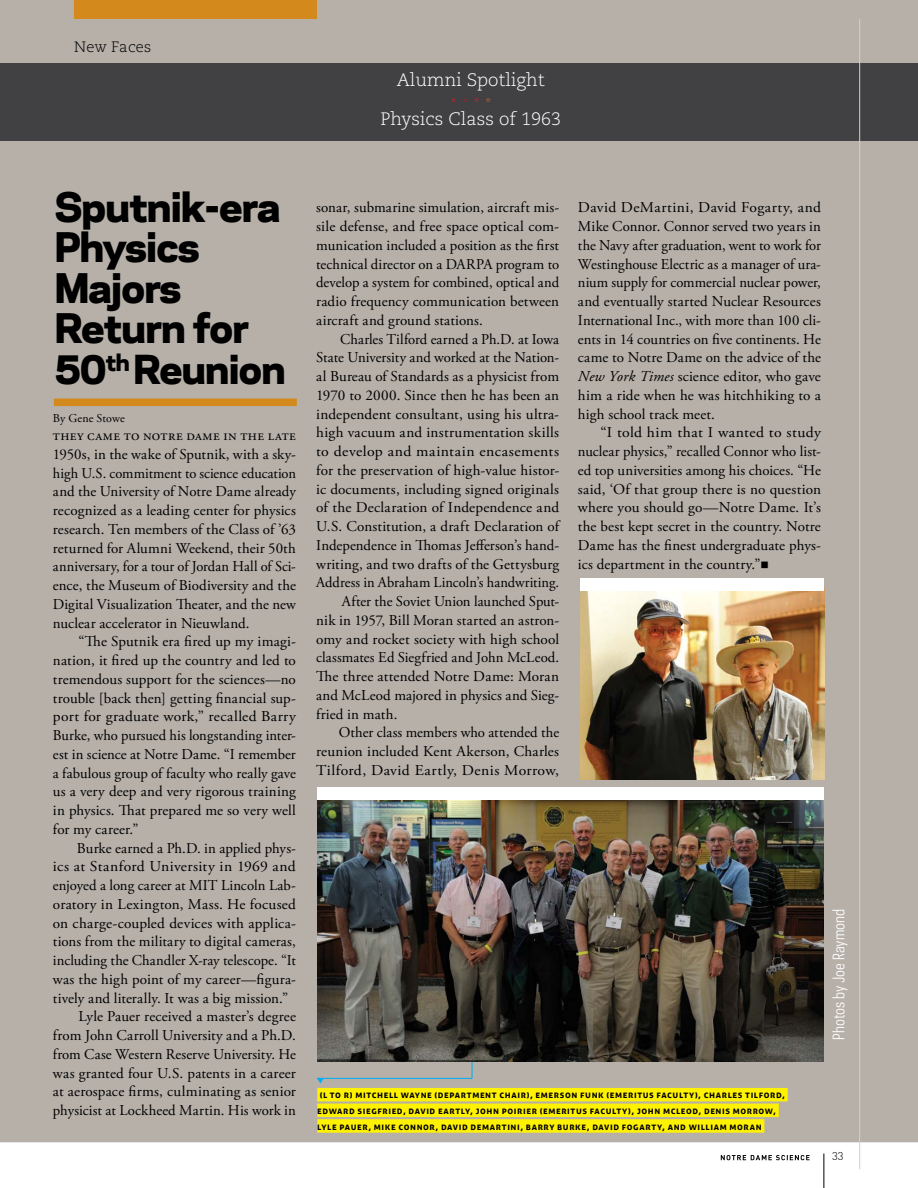
<style>
.page{position:relative;width:918px;height:1188px;background:#fff}
.page>*{position:absolute;margin:0;border:0;box-sizing:border-box;transform-origin:0 0}
.t1{font:800 38.25px/40.5px "Galaxie Polaris";letter-spacing:-.02em;color:#000}
.t2{font:800 37.5px "Galaxie Polaris";letter-spacing:-.02em;color:#000}
.t3{font:300 18px "Caecilia LT Std";color:#fff}
.t4{font:15px/18.8px "Adobe Garamond Pro";letter-spacing:.005em;color:#000;text-align:justify}
.t5{font:15px/18.8px "Adobe Garamond Pro";letter-spacing:.005em;color:#000;text-align:justify;scale:1.04 1}
.t6{font:15px/18.8px "Adobe Garamond Pro";letter-spacing:.005em;color:#000;text-align:justify;scale:1.05 1}
.t7{font:15px "Adobe Garamond Pro";letter-spacing:.005em;color:#000;scale:.96 1}
.t8{font:15px "Adobe Garamond Pro";letter-spacing:.025em;color:#000;scale:1.05 1}
.t9{font:15px "Galaxie Polaris Condensed";letter-spacing:.01em;color:#fff}
.t10{font:300 15px "Caecilia LT Std";letter-spacing:.01em;color:#000}
.t11{font:12px "Adobe Garamond Pro";letter-spacing:.005em;color:#000}
.t12{font:300 11.25px "Aller";color:#ed1d24}
.t13{font:300 11.25px "DIN";color:#000}
.t14{font:700 9.75px/15.6px "Aller";letter-spacing:.06em;color:#000}
.s1{color:#ae1f25}
.s2{color:#f2682c}
.s3{font-style:italic}
</style>
<div class="page">
<svg style="left:721px;top:1155px;width:89px;height:5px"></svg>
<hr style="left:824px;top:1154px;width:1px;height:34px;background:#000">
<div style="left:0;top:0;width:918px;height:1142px;background:#b6b0a9"></div>
<div style="left:317px;top:1088px;width:471px;height:13px;background:#fff200"></div>
<div style="left:317px;top:1104px;width:462px;height:13px;background:#fff200"></div>
<div style="left:317px;top:1119px;width:447px;height:14px;background:#fff200"></div>
<div style="left:0;top:63px;width:918px;height:78px;background:#414042"></div>
<hr style="left:859px;top:19px;width:1px;height:1150px;background:#d8cfc6">
<div style="left:54px;top:399px;width:243px;height:7px;background:#d4891c"></div>
<svg style="left:317px;top:1078px;width:7px;height:5px"></svg>
<hr style="left:318px;top:1078px;width:154px;height:1px;background:#00aeef">
<svg style="left:472px;top:1061px;width:1px;height:17px"></svg>
<img style="left:317px;top:800px;width:507px;height:261px">
<div style="left:74px;top:0;width:243px;height:19px;background:#d4891c"></div>
<div style="left:317px;top:787px;width:507px;height:13px;background:#fff"></div>
<img style="left:580px;top:591px;width:244px;height:189px">
<div style="left:580px;top:578px;width:244px;height:13px;background:#fff"></div>
<p class="t10" style="left:74px;top:38px;width:79px">New Faces</p>
<p class="t3" style="left:397px;top:69px;width:149px">Alumni Spotlight</p>
<p class="t12" style="left:451px;top:95px;width:42px">*<span class="s1">*</span>*<span class="s2">*</span></p>
<p class="t3" style="left:380px;top:109px;width:182px">Physics Class of 1963</p>
<h1 class="t1" style="left:55px;top:183px;width:227px">Sputnik-era<br>Physics<br>Majors<br>Return for</h1>
<h2 class="t2" style="left:55px;top:338px;width:232px">50<sup>th</sup> Reunion</h2>
<p class="t11" style="left:53px;top:411px;width:73px">By Gene Stowe</p>
<p class="t4" style="left:53px;top:427px;width:245px">they came to notre dame in the late 1950s, in the wake of Sputnik, with a sky&shy;high U.S. commitment to science education and the University of Notre Dame already recognized as a leading center for physics research. Ten members of the Class of ’63 returned for Alumni Weekend, their 50th anniversary, for a tour of Jordan Hall of Sci&shy;ence, the Museum of Biodiversity and the Digital Visualization Theater, and the new nuclear accelerator in Nieuwland.</p>
<p class="t4" style="left:53px;top:633px;width:245px;text-indent:26px">“The Sputnik era fired up my imagi&shy;nation, it fired up the country and led to tremendous support for the sciences—no trouble [back then] getting financial sup&shy;port for graduate work,” recalled Barry Burke, who pursued his longstanding inter&shy;est in science at Notre Dame. “I remember a fabulous group of faculty who really gave us a very deep and very rigorous training in physics. That prepared me so very well for my career.”</p>
<p class="t4" style="left:77px;top:839px;width:221px">Burke earned a Ph.D. in applied phys-</p>
<p class="t5" style="left:53px;top:858px;width:235px">ics at Stanford University in 1969 and</p>
<p class="t4" style="left:53px;top:877px;width:245px">enjoyed a long career at MIT Lincoln Lab-</p>
<p class="t4" style="left:53px;top:895px;width:245px">oratory in Lexington, Mass. He focused</p>
<p class="t4" style="left:53px;top:914px;width:245px">on charge-coupled devices with applica-</p>
<p class="t4" style="left:53px;top:933px;width:244px">tions from the military to digital cameras,</p>
<p class="t4" style="left:53px;top:952px;width:244px">including the Chandler X-ray telescope. “It</p>
<p class="t4" style="left:53px;top:970px;width:245px">was the high point of my career—figura-</p>
<p class="t4" style="left:53px;top:989px;width:237px">tively and literally. It was a big mission.”</p>
<p class="t4" style="left:78px;top:1008px;width:219px">Lyle Pauer received a master’s degree</p>
<p class="t4" style="left:53px;top:1027px;width:244px">from John Carroll University and a Ph.D.</p>
<p class="t4" style="left:53px;top:1045px;width:245px">from Case Western Reserve University. He</p>
<p class="t4" style="left:53px;top:1064px;width:244px">was granted four U.S. patents in a career</p>
<p class="t4" style="left:53px;top:1083px;width:245px">at aerospace firms, culminating as senior</p>
<p class="t4" style="left:53px;top:1102px;width:244px">physicist at Lockheed Martin. His work in</p>
<p class="t4" style="left:316px;top:199px;width:245px">sonar, submarine simulation, aircraft mis&shy;sile defense, and free space optical com&shy;munication included a position as the first technical director on a DARPA program to develop a system for combined, optical and radio frequency communication between aircraft and ground stations.</p>
<p class="t4" style="left:340px;top:330px;width:221px">Charles Tilford earned a Ph.D. at Iowa</p>
<p class="t4" style="left:316px;top:349px;width:245px">State University and worked at the Nation-</p>
<p class="t4" style="left:316px;top:368px;width:244px">al Bureau of Standards as a physicist from</p>
<p class="t4" style="left:316px;top:386px;width:245px">1970 to 2000. Since then he has been an</p>
<p class="t4" style="left:316px;top:405px;width:244px">independent consultant, using his ultra-</p>
<p class="t4" style="left:316px;top:424px;width:244px">high vacuum and instrumentation skills</p>
<p class="t6" style="left:316px;top:443px;width:233px">to develop and maintain encasements</p>
<p class="t4" style="left:316px;top:461px;width:245px">for the preservation of high-value histor-</p>
<p class="t4" style="left:316px;top:480px;width:244px">ic documents, including signed originals</p>
<p class="t4" style="left:316px;top:499px;width:244px">of the Declaration of Independence and</p>
<p class="t4" style="left:316px;top:518px;width:244px">U.S. Constitution, a draft Declaration of</p>
<p class="t4" style="left:316px;top:536px;width:245px">Independence in Thomas Jefferson’s hand-</p>
<p class="t4" style="left:316px;top:555px;width:245px">writing, and two drafts of the Gettysburg</p>
<p class="t7" style="left:316px;top:574px;width:255px">Address in Abraham Lincoln’s handwriting.</p>
<p class="t4" style="left:342px;top:593px;width:219px">After the Soviet Union launched Sput-</p>
<p class="t4" style="left:316px;top:611px;width:245px">nik in 1957, Bill Moran started an astron-</p>
<p class="t4" style="left:316px;top:630px;width:245px">omy and rocket society with high school</p>
<p class="t4" style="left:316px;top:649px;width:245px">classmates Ed Siegfried and John McLeod.</p>
<p class="t4" style="left:316px;top:668px;width:244px">The three attended Notre Dame: Moran</p>
<p class="t4" style="left:316px;top:686px;width:245px">and McLeod majored in physics and Sieg-</p>
<p class="t4" style="left:316px;top:705px;width:83px">fried in math.</p>
<p class="t4" style="left:339px;top:724px;width:222px">Other class members who attended the</p>
<p class="t4" style="left:316px;top:743px;width:245px">reunion included Kent Akerson, Charles</p>
<p class="t8" style="left:316px;top:761px;width:233px">Tilford, David Eartly, Denis Morrow,</p>
<p class="t5" style="left:578px;top:199px;width:235px">David DeMartini, David Fogarty, and Mike Connor. Connor served two years in the Navy after graduation, went to work for Westinghouse Electric as a manager of ura&shy;nium supply for commercial nuclear power, and eventually started Nuclear Resources International Inc., with more than 100 cli&shy;ents in 14 countries on five continents. He came to Notre Dame on the advice of the <span class="s3">New York Times</span> science editor, who gave him a ride when he was hitchhiking to a high school track meet.</p>
<p class="t6" style="left:578px;top:424px;width:233px;text-indent:22px">“I told him that I wanted to study nuclear physics,” recalled Connor who list&shy;ed top universities among his choices. “He said, ‘Of that group there is no question where you should go—Notre Dame. It’s the best kept secret in the country. Notre Dame has the finest undergraduate phys&shy;ics department in the country.”■</p>
<p class="t14" style="left:317px;top:1087px;width:469px">(l to r) mitchell wayne (department chair), emerson funk (emeritus faculty), charles tilford, edward siegfried, david eartly, john poirier (emeritus faculty), john mcleod, denis morrow, lyle pauer, mike connor, david demartini, barry burke, david fogarty, and william moran</p>
<p class="t9" style="left:829px;top:1040px;width:133px;rotate:-90deg">Photos by Joe Raymond</p>
<p class="t13" style="left:832px;top:1149px;width:13px">33</p>
</div>
